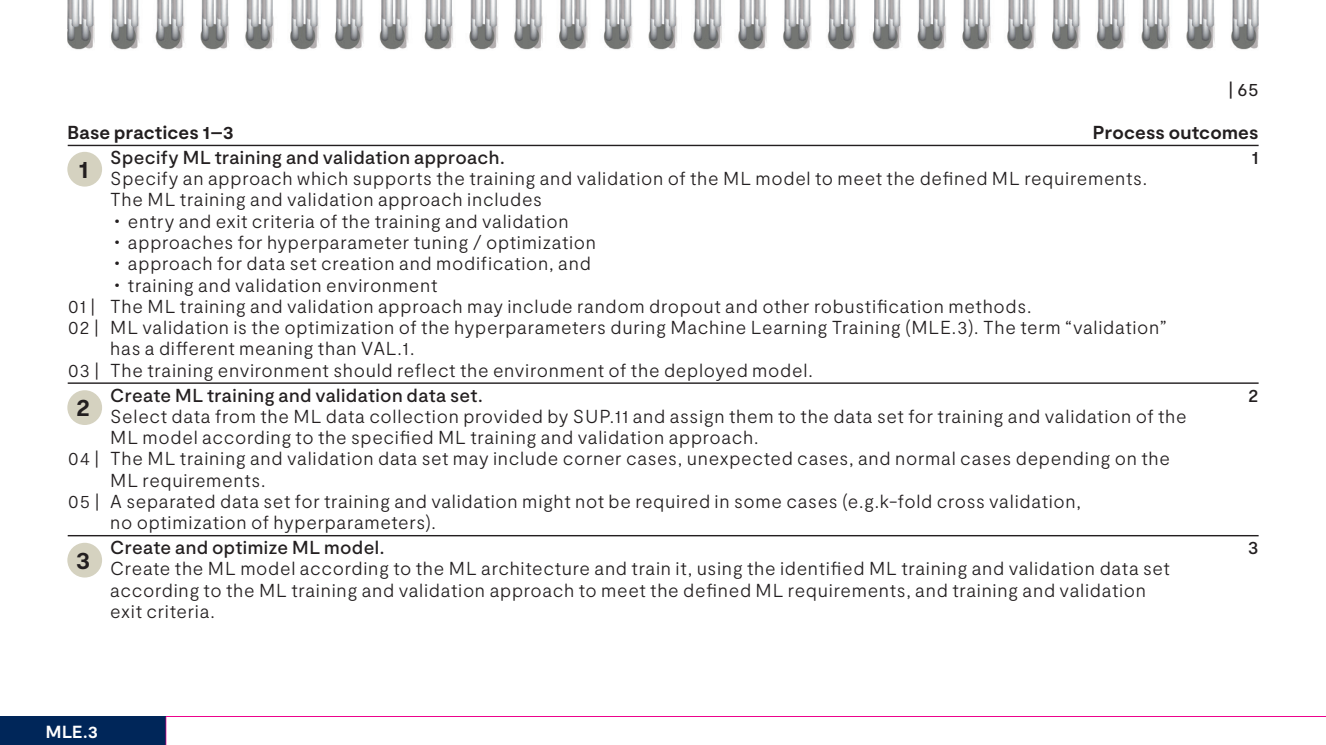
<style>
.page{position:relative;width:1326px;height:745px;background:#fff}
.page>*{position:absolute;margin:0;border:0;box-sizing:border-box;transform-origin:0 0}
.t1{font:700 25px "Moderat";color:#231f20}
.t2{font:300 18.75px/21.2px "Moderat";letter-spacing:.035em;color:#231f20}
.t3{font:500 18.75px "Moderat";letter-spacing:.02em;color:#231f20}
.t4{font:700 18.75px "Moderat";letter-spacing:.01em;color:#231f20}
.t5{font:18.75px "Moderat";color:#231f20}
.t6{font:700 17.5px "Moderat";color:#fff}
</style>
<div class="page">
<hr style="left:68px;top:145px;width:1190px;height:1px;background:#231f20">
<hr style="left:68px;top:382px;width:1190px;height:1px;background:#231f20">
<hr style="left:68px;top:534px;width:1190px;height:2px;background:#231f20">
<div style="left:67px;top:390px;width:35px;height:34px;background:#d5d2c0;border-radius:50%"></div>
<div style="left:67px;top:542px;width:35px;height:35px;background:#d5d2c0;border-radius:50%"></div>
<div style="left:67px;top:152px;width:35px;height:34px;background:#d5d2c0;border-radius:50%"></div>
<div style="left:0;top:716px;width:166px;height:28px;background:#002659"></div>
<img style="left:67px;top:28px;width:1191px;height:22px">
<img style="left:67px;top:0;width:1191px;height:28px">
<hr style="left:166px;top:716px;width:1159px;height:1px;background:#ed028c">
<svg style="left:166px;top:717px;width:1px;height:27px"></svg>
<p class="t5" style="left:1228px;top:78px;width:32px">| 65</p>
<p class="t4" style="left:67px;top:122px;width:168px">Base practices 1–3</p>
<p class="t4" style="left:1092px;top:122px;width:167px">Process outcomes</p>
<p class="t3" style="left:110px;top:146px;width:396px">Specify ML training and validation approach.</p>
<p class="t3" style="left:1251px;top:146px;width:9px">1</p>
<p class="t2" style="left:110px;top:168px;width:1038px">Specify an approach which supports the training and validation of the ML model to meet the defined ML requirements.</p>
<p class="t2" style="left:110px;top:189px;width:433px">The ML training and validation approach includes</p>
<p class="t2" style="left:128px;top:211px;width:442px">entry and exit criteria of the training and validation</p>
<p class="t2" style="left:128px;top:232px;width:469px">approaches for hyperparameter tuning / optimization</p>
<p class="t2" style="left:128px;top:253px;width:464px">approach for data set creation and modification , and</p>
<p class="t2" style="left:128px;top:274px;width:311px">training and validation environment</p>
<p class="t2" style="left:68px;top:296px;width:965px">01 | The ML training and validation approach may include random dropout and other robustification methods.</p>
<p class="t2" style="left:68px;top:317px;width:1100px">02 | ML validation is the optimization of the hyperparameters during Machine Learning Training (MLE.3). The term “validation”</p>
<p class="t2" style="left:110px;top:338px;width:305px">has a different meaning than VAL.1.</p>
<p class="t2" style="left:68px;top:360px;width:746px">03 | The training environment should reflect the environment of the deployed model.</p>
<p class="t3" style="left:110px;top:384px;width:374px">Create ML training and validation data set.</p>
<p class="t3" style="left:1247px;top:384px;width:12px">2</p>
<p class="t2" style="left:110px;top:406px;width:1077px">Select data from the ML data collection provided by SUP.11 and assign them to the data set for training and validation of the</p>
<p class="t2" style="left:110px;top:427px;width:650px">ML model according to the specified ML training and validation approach.</p>
<p class="t2" style="left:68px;top:448px;width:1103px">04 | The ML training and validation data set may include corner cases, unexpected cases, and normal cases depending on the</p>
<p class="t2" style="left:110px;top:469px;width:157px">ML requirements.</p>
<p class="t2" style="left:68px;top:491px;width:1014px">05 | A separated data set for training and validation might not be required in some cases (e.g. k-fold cross validation,</p>
<p class="t2" style="left:110px;top:512px;width:327px">no optimization of hyperparameters).</p>
<p class="t3" style="left:110px;top:536px;width:276px">Create and optimize ML model.</p>
<p class="t3" style="left:1247px;top:536px;width:12px">3</p>
<p class="t2" style="left:110px;top:558px;width:1061px">Create the ML model according to the ML architecture and train it, using the identified ML training and validation data set according to the ML training and validation approach to meet the defined ML requirements, and training and validation exit criteria.</p>
<h1 class="t1" style="left:78px;top:154px;width:11px">1</h1>
<h1 class="t1" style="left:76px;top:393px;width:15px">2</h1>
<h1 class="t1" style="left:76px;top:545px;width:16px">3</h1>
<p class="t6" style="left:46px;top:721px;width:54px">MLE.3</p>
</div>
